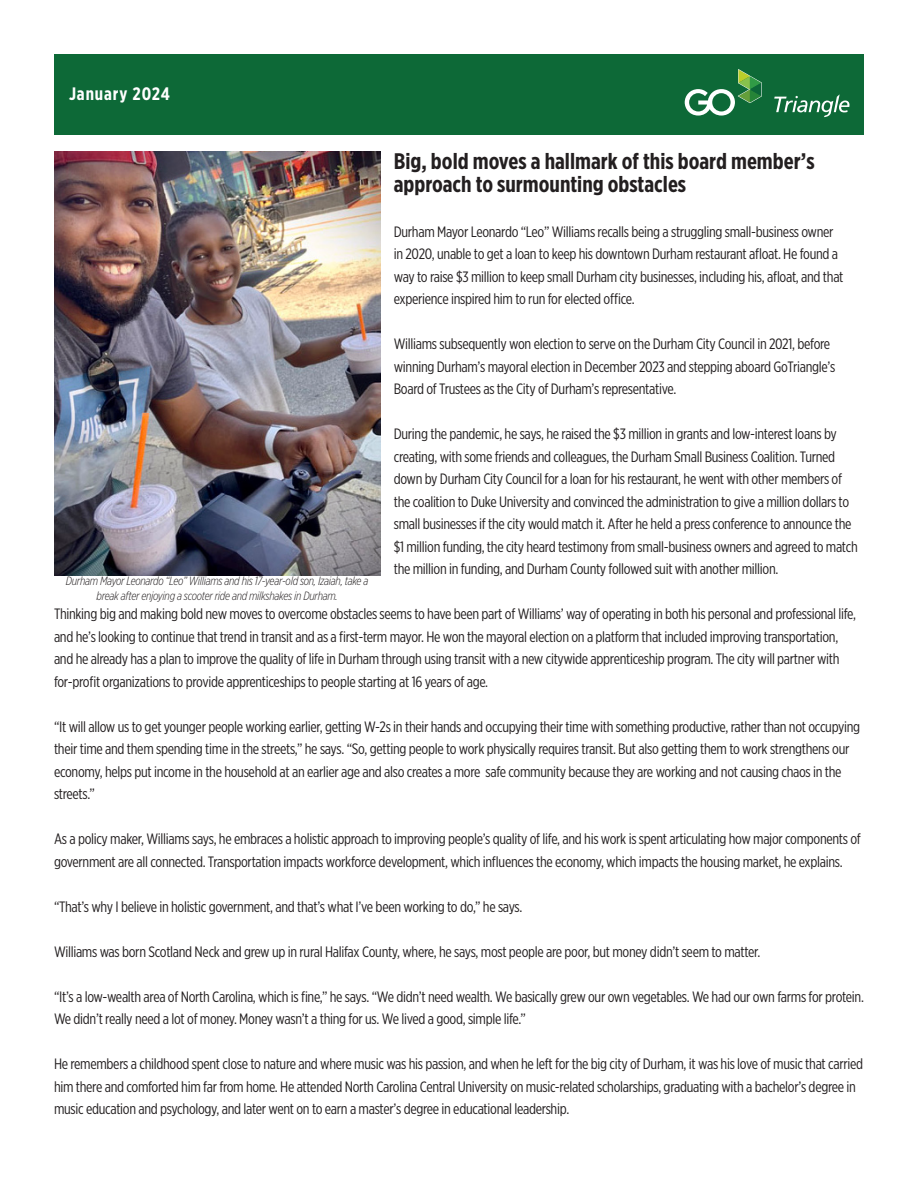
<style>
.page{position:relative;width:918px;height:1188px;background:#fff}
.page>*{position:absolute;margin:0;border:0;box-sizing:border-box;transform-origin:0 0}
.t1{font:700 22.5px/22.5px "Gotham X Narrow";color:#231f20}
.t2{font:700 18px "Gotham X Narrow";letter-spacing:.05em;color:#fff}
.t3{font:15px/22.5px "Gotham X Narrow";letter-spacing:-.02em;color:#231f20}
.t4{font:italic 300 12px "Gotham X Narrow";letter-spacing:-.02em;color:#231f20}
</style>
<div class="page">
<div style="left:54px;top:54px;width:810px;height:81px;background:#0d6937"></div>
<svg style="left:685px;top:69px;width:77px;height:47px"></svg>
<svg style="left:774px;top:94px;width:75px;height:23px"></svg>
<img style="left:54px;top:151px;width:326px;height:425px">
<p class="t2" style="left:69px;top:83px;width:103px">January 2024</p>
<p class="t1" style="left:394px;top:150px;width:422px">Big, bold moves a hallmark of this board member’s approach to surmounting obstacles</p>
<p class="t3" style="left:394px;top:220px;width:451px">Durham Mayor Leonardo “Leo” Williams recalls being a struggling small-business owner in 2020, unable to get a loan to keep his downtown Durham restaurant afloat. He found a way to raise $3 million to keep small Durham city businesses, including his, afloat, and that experience inspired him to run for elected office.</p>
<p class="t3" style="left:394px;top:332px;width:443px">Williams subsequently won election to serve on the Durham City Council in 2021, before winning Durham’s mayoral election in December 2023 and stepping aboard GoTriangle’s<br>Board of Trustees as the City of Durham’s representative.</p>
<p class="t3" style="left:394px;top:422px;width:466px">During the pandemic, he says, he raised the $3 million in grants and low-interest loans by creating, with some friends and colleagues, the Durham Small Business Coalition. Turned down by Durham City Council for a loan for his restaurant, he went with other members of the coalition to Duke University and convinced the administration to give a million dollars to small businesses if the city would match it. After he held a press conference to announce the $1 million funding, the city heard testimony from small-business owners and agreed to match the million in funding, and Durham County followed suit with another million.</p>
<p class="t3" style="left:54px;top:602px;width:804px">Thinking big and making bold new moves to overcome obstacles seems to have been part of Williams’ way of operating in both his personal and professional life, and he’s looking to continue that trend in transit and as a first-term mayor. He won the mayoral election on a platform that included improving transportation, and he already has a plan to improve the quality of life in Durham through using transit with a new citywide apprenticeship program. The city will partner with for-profit organizations to provide apprenticeships to people starting at 16 years of age.</p>
<p class="t3" style="left:54px;top:715px;width:808px">“It will allow us to get younger people working earlier, getting W-2s in their hands and occupying their time with something productive, rather than not occupying their time and them spending time in the streets,” he says. “So, getting people to work physically requires transit. But also getting them to work strengthens our economy, helps put income in the household at an earlier age and also creates a more safe community because they are working and not causing chaos in the streets.”</p>
<p class="t3" style="left:54px;top:827px;width:808px">As a policy maker, Williams says, he embraces a holistic approach to improving people’s quality of life, and his work is spent articulating how major components of government are all connected. Transportation impacts workforce development, which influences the economy, which impacts the housing market, he explains.</p>
<p class="t3" style="left:54px;top:895px;width:470px">“That’s why I believe in holistic government, and that’s what I’ve been working to do,” he says.</p>
<p class="t3" style="left:54px;top:940px;width:708px">Williams was born Scotland Neck and grew up in rural Halifax County, where, he says, most people are poor, but money didn’t seem to matter.</p>
<p class="t3" style="left:54px;top:985px;width:812px">“It’s a low-wealth area of North Carolina, which is fine,” he says. “We didn’t need wealth. We basically grew our own vegetables. We had our own farms for protein.<br>We didn’t really need a lot of money. Money wasn’t a thing for us. We lived a good, simple life.”</p>
<p class="t3" style="left:54px;top:1052px;width:811px">He remembers a childhood spent close to nature and where music was his passion, and when he left for the big city of Durham, it was his love of music that carried him there and comforted him far from home. He attended North Carolina Central University on music-related scholarships, graduating with a bachelor’s degree in music education and psychology, and later went on to earn a master’s degree in educational leadership.</p>
<p class="t4" style="left:66px;top:574px;width:304px">Durham Mayor Leonardo “Leo” Williams and his 17-year-old son, Izaiah, take a</p>
<p class="t4" style="left:97px;top:588px;width:242px">break after enjoying a scooter ride and milkshakes in Durham.</p>
</div>
